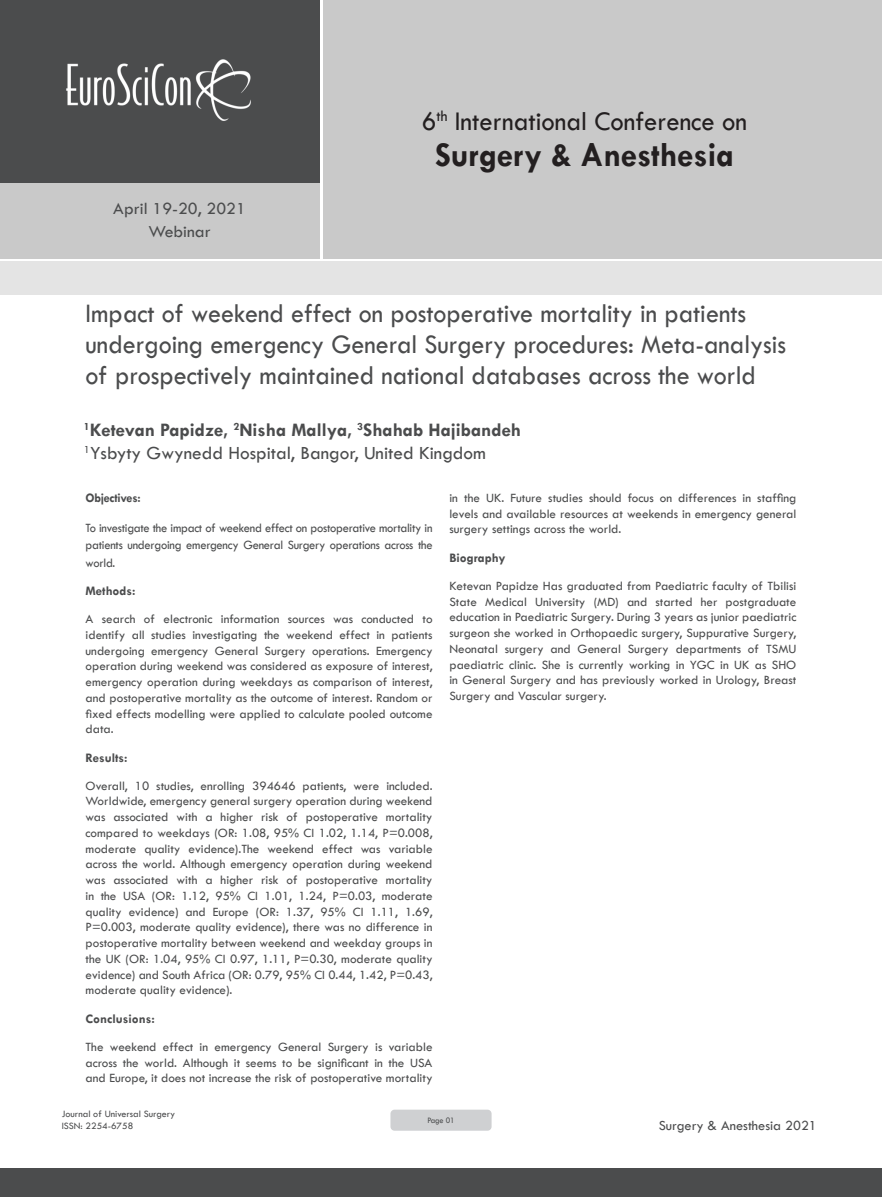
<style>
.page{position:relative;width:882px;height:1197px;background:#fff}
.page>*{position:absolute;margin:0;border:0;box-sizing:border-box;transform-origin:0 0}
.t1{font:700 35px "Tw Cen";color:#231f20;scale:.95 1}
.t2{font:28px "Tw Cen";color:#231f20;scale:.95 1}
.t3{font:27.65px/30.8px "Tw Cen";color:#4b4c4d;scale:.94 1}
.t4{font:700 19.25px "Tw Cen";color:#4b4c4d}
.t5{font:19.25px "Tw Cen";color:#4b4c4d}
.t6{font:17.5px/23.6px "Tw Cen";color:#4b4c4d;text-align:center}
.t7{font:14.35px "Tw Cen";color:#4b4c4d}
.Abstract{font:13.12px/15.8px "Tw Cen";color:#4b4c4d;text-align:justify}
.Abstract-2{font:13.12px/17.5px "Tw Cen";color:#4b4c4d;text-align:justify;scale:.95 1}
.Abstract-3{font:700 13.12px "Tw Cen";color:#4b4c4d}
.Abstract-4{font:700 13.12px "Tw Cen";letter-spacing:-.02em;color:#4b4c4d;scale:.95 1}
.t8{font:9.97px/12.1px "Tw Cen";color:#4b4c4d}
.t9{font:8.58px "Tw Cen";letter-spacing:-.02em;color:#4b4c4d;scale:.95 1}
</style>
<div class="page">
<div style="left:0;top:0;width:319px;height:183px;background:#4b4c4d"></div>
<div style="left:0;top:183px;width:319px;height:76px;background:#c9c9c9"></div>
<div style="left:323px;top:0;width:559px;height:259px;background:#c9c9c9"></div>
<img style="left:66px;top:59px;width:185px;height:62px">
<div style="left:0;top:1168px;width:882px;height:29px;background:#4b4c4d"></div>
<div style="left:1px;top:261px;width:881px;height:33px;background:#e4e4e4"></div>
<div style="left:390px;top:1110px;width:102px;height:21px;background:#cfd0d2;border-radius:4px"></div>
<h3 class="t6" style="left:113px;top:196px;width:134px">April 19-20, 2021<br>Webinar</h3>
<h2 class="t2" style="left:422px;top:104px;width:344px">6<sup>th</sup> International Conference on</h2>
<h1 class="t1" style="left:435px;top:134px;width:316px">Surgery &amp; Anesthesia</h1>
<p class="t3" style="left:86px;top:298px;width:747px">Impact of weekend effect on postoperative mortality in patients undergoing emergency General Surgery procedures: Meta-analysis of prospectively maintained national databases across the world</p>
<p class="t4" style="left:84px;top:419px;width:439px"><sup>1</sup>Ketevan Papidze, <sup>2</sup>Nisha Mallya, <sup>3</sup>Shahab Hajibandeh</p>
<p class="t5" style="left:84px;top:442px;width:404px"><sup>1</sup>Ysbyty Gwynedd Hospital, Bangor, United Kingdom</p>
<p class="Abstract-4" style="left:86px;top:490px;width:60px">Objectives:</p>
<p class="Abstract-2" style="left:86px;top:519px;width:367px">To investigate the impact of weekend effect on postoperative mortality in patients undergoing emergency General Surgery operations across the world.</p>
<p class="Abstract-3" style="left:86px;top:583px;width:52px">Methods:</p>
<p class="Abstract" style="left:86px;top:611px;width:348px">A search of electronic information sources was conducted to identify all studies investigating the weekend effect in patients undergoing emergency General Surgery operations. Emergency operation during weekend was considered as exposure of interest, emergency operation during weekdays as comparison of interest, and postoperative mortality as the outcome of interest. Random or fixed effects modelling were applied to calculate pooled outcome data.</p>
<p class="Abstract-3" style="left:86px;top:750px;width:43px">Results:</p>
<p class="Abstract" style="left:86px;top:778px;width:348px">Overall, 10 studies, enrolling 394646 patients, were included.<br>Worldwide, emergency general surgery operation during weekend was associated with a higher risk of postoperative mortality compared to weekdays (OR: 1.08, 95% CI 1.02, 1.14, P=0.008, moderate quality evidence).The weekend effect was variable across the world. Although emergency operation during weekend was associated with a higher risk of postoperative mortality in the USA (OR: 1.12, 95% CI 1.01, 1.24, P=0.03, moderate quality evidence) and Europe (OR: 1.37, 95% CI 1.11, 1.69, P=0.003, moderate quality evidence), there was no difference in postoperative mortality between weekend and weekday groups in the UK (OR: 1.04, 95% CI 0.97, 1.11, P=0.30, moderate quality evidence) and South Africa (OR: 0.79, 95% CI 0.44, 1.42, P=0.43, moderate quality evidence).</p>
<p class="Abstract-3" style="left:86px;top:1011px;width:71px">Conclusions:</p>
<p class="Abstract" style="left:86px;top:1039px;width:348px">The weekend effect in emergency General Surgery is variable across the world. Although it seems to be significant in the USA and Europe, it does not increase the risk of postoperative mortality</p>
<p class="Abstract" style="left:449px;top:490px;width:348px">in the UK. Future studies should focus on differences in staffing levels and available resources at weekends in emergency general surgery settings across the world.</p>
<p class="Abstract-3" style="left:449px;top:550px;width:58px">Biography</p>
<p class="Abstract" style="left:449px;top:578px;width:349px">Ketevan Papidze Has graduated from Paediatric faculty of Tbilisi State Medical University (MD) and started her postgraduate education in Paediatric Surgery. During 3 years as junior paediatric surgeon she worked in Orthopaedic surgery, Suppurative Surgery, Neonatal surgery and General Surgery departments of TSMU paediatric clinic. She is currently working in YGC in UK as SHO in General Surgery and has previously worked in Urology, Breast Surgery and Vascular surgery.</p>
<p class="t8" style="left:62px;top:1108px;width:115px">Journal of Universal Surgery<br>ISSN: 2254-6758</p>
<p class="t7" style="left:659px;top:1117px;width:160px">Surgery &amp; Anesthesia 2021</p>
<p class="t9" style="left:427px;top:1115px;width:30px">Page 01</p>
</div>
